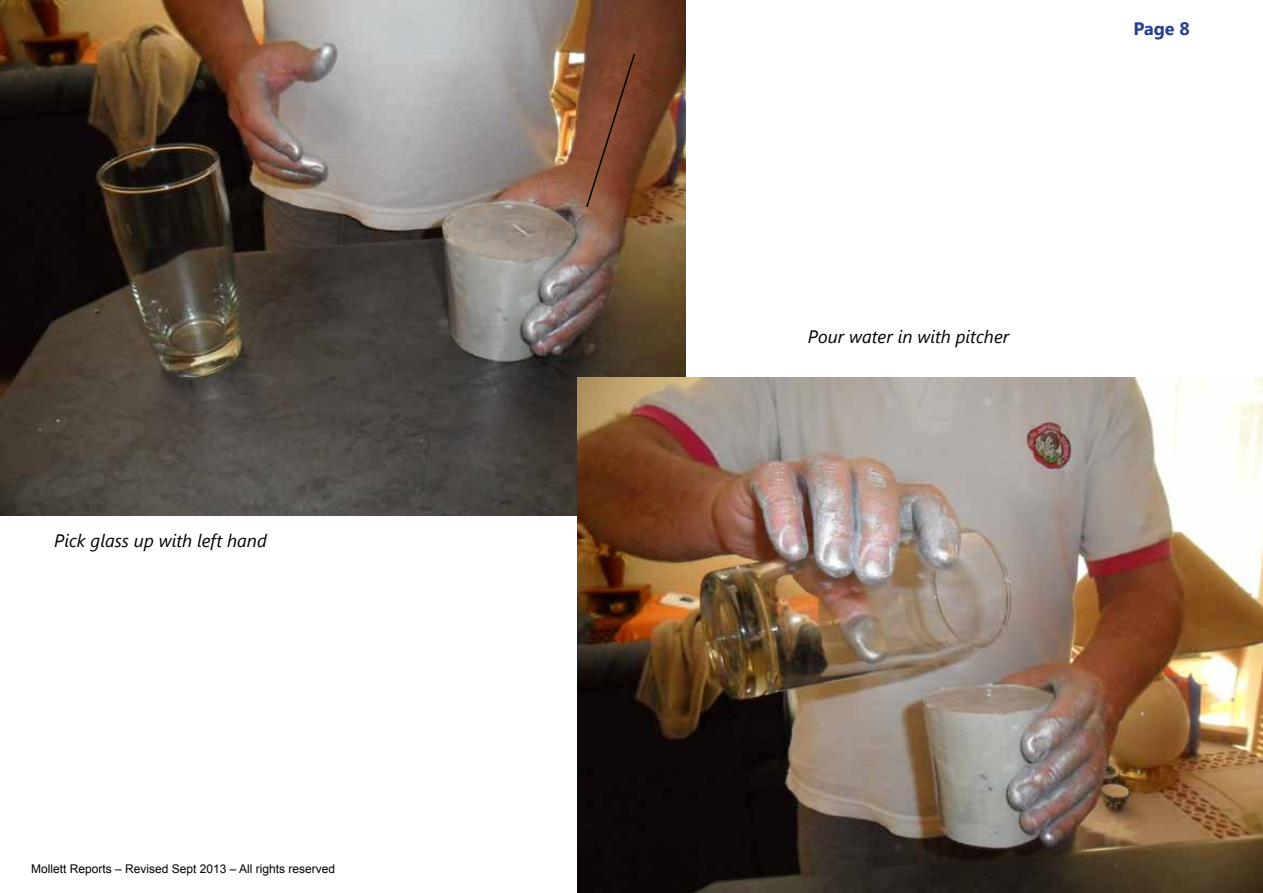
<style>
.page{position:relative;width:1263px;height:893px;background:#fff}
.page>*{position:absolute;margin:0;border:0;box-sizing:border-box;transform-origin:0 0}
.t1{font:italic 18px "Segoe UI";color:#000}
.t2{font:700 18px "Segoe UI";color:#25408f}
.t3{font:12px "Arial";color:#000}
</style>
<div class="page">
<img style="left:0;top:0;width:686px;height:515px">
<img style="left:577px;top:378px;width:686px;height:515px">
<svg style="left:585px;top:52px;width:51px;height:157px;background:#7c442d"></svg>
<h1 class="t1" style="left:54px;top:528px;width:214px">Pick glass up with left hand</h1>
<p class="t3" style="left:31px;top:861px;width:306px">Mollett Reports – Revised Sept 2013 – All rights reserved</p>
<h1 class="t1" style="left:808px;top:324px;width:203px">Pour water in with pitcher</h1>
<h1 class="t2" style="left:1133px;top:15px;width:58px">Page 8</h1>
</div>
